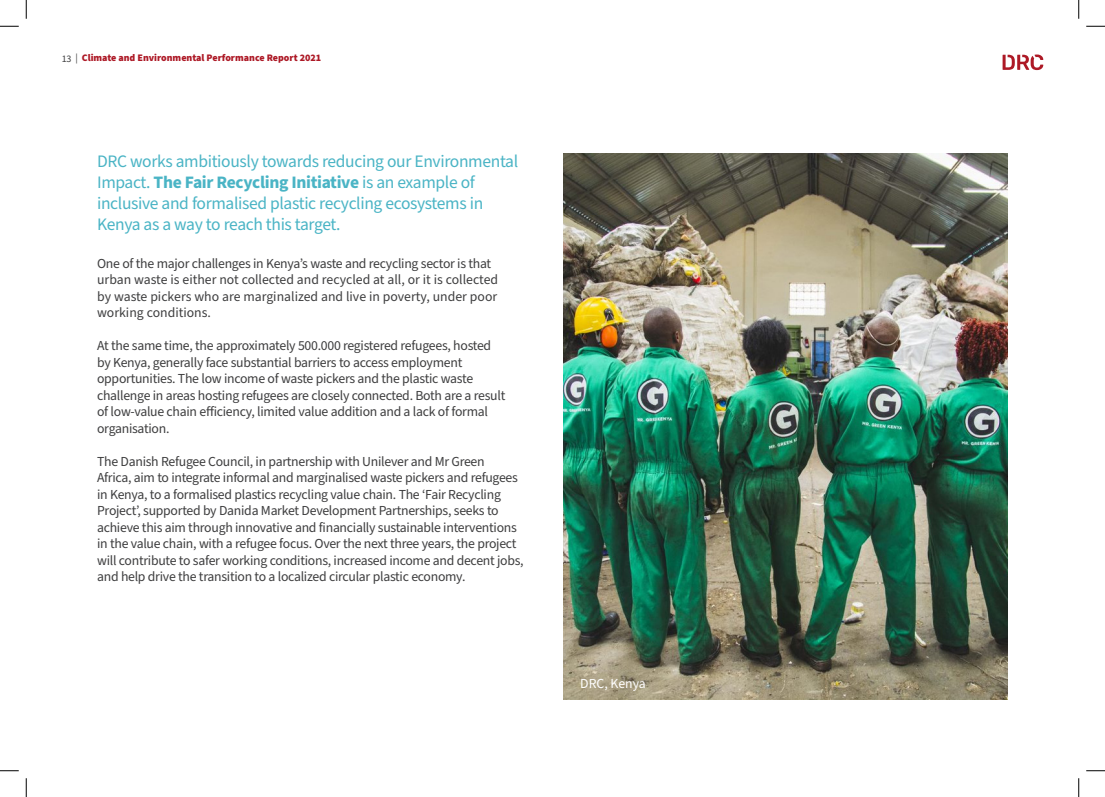
<style>
.page{position:relative;width:1105px;height:797px;background:#fff}
.page>*{position:absolute;margin:0;border:0;box-sizing:border-box;transform-origin:0 0}
.Box_numbers{font:17.5px/21px "Source Sans Pro";letter-spacing:-.02em;color:#4ab4c5}
.Box_numbers-2{font:13.75px/16.5px "Source Sans Pro";letter-spacing:-.02em;color:#3e3e3f}
.Box_numbers-3{font:13.75px/16.5px "Source Sans Pro";color:#3e3e3f}
.Body_copy{font:13.75px "Source Sans Pro";color:#fff}
.t1{font:900 10px "Source Sans Pro";color:#ad1926}
.s1{font-weight:400;color:#3e3e3f}
.s2{font-weight:700}
</style>
<div class="page">
<svg style="left:1002px;top:54px;width:41px;height:16px"></svg>
<img style="left:563px;top:153px;width:445px;height:546px">
<svg style="left:0;top:25px;width:19px;height:2px"></svg>
<svg style="left:1086px;top:25px;width:19px;height:2px"></svg>
<svg style="left:0;top:770px;width:19px;height:1px"></svg>
<svg style="left:1086px;top:770px;width:19px;height:1px"></svg>
<svg style="left:25px;top:0;width:2px;height:19px"></svg>
<svg style="left:25px;top:778px;width:2px;height:19px"></svg>
<svg style="left:1078px;top:0;width:1px;height:19px"></svg>
<svg style="left:1078px;top:778px;width:1px;height:19px"></svg>
<p class="t1" style="left:62px;top:51px;width:261px"><span class="s1">13 |</span> Climate and Environmental Performance Report 2021</p>
<p class="Box_numbers" style="left:97px;top:151px;width:422px">DRC works ambitiously towards reducing our Environmental Impact. <span class="s2">The Fair Recycling Initiative</span> is an example of inclusive and formalised plastic recycling ecosystems in Kenya as a way to reach this target.</p>
<p class="Box_numbers-3" style="left:97px;top:255px;width:403px">One of the major challenges in Kenya’s waste and recycling sector is that urban waste is either not collected and recycled at all, or it is collected by waste pickers who are marginalized and live in poverty, under poor working conditions.</p>
<p class="Box_numbers-2" style="left:97px;top:338px;width:410px">At the same time, the approximately 500.000 registered refugees, hosted by Kenya, generally face substantial barriers to access employment opportunities. The low income of waste pickers and the plastic waste challenge in areas hosting refugees are closely connected. Both are a result of low-value chain efficiency, limited value addition and a lack of formal organisation.</p>
<p class="Box_numbers-2" style="left:97px;top:453px;width:428px">The Danish Refugee Council, in partnership with Unilever and Mr Green<br>Africa, aim to integrate informal and marginalised waste pickers and refugees in Kenya, to a formalised plastics recycling value chain. The ‘Fair Recycling Project’, supported by Danida Market Development Partnerships, seeks to achieve this aim through innovative and financially sustainable interventions in the value chain, with a refugee focus. Over the next three years, the project will contribute to safer working conditions, increased income and decent jobs, and help drive the transition to a localized circular plastic economy.</p>
<p class="Body_copy" style="left:580px;top:674px;width:67px">DRC, Kenya</p>
</div>
